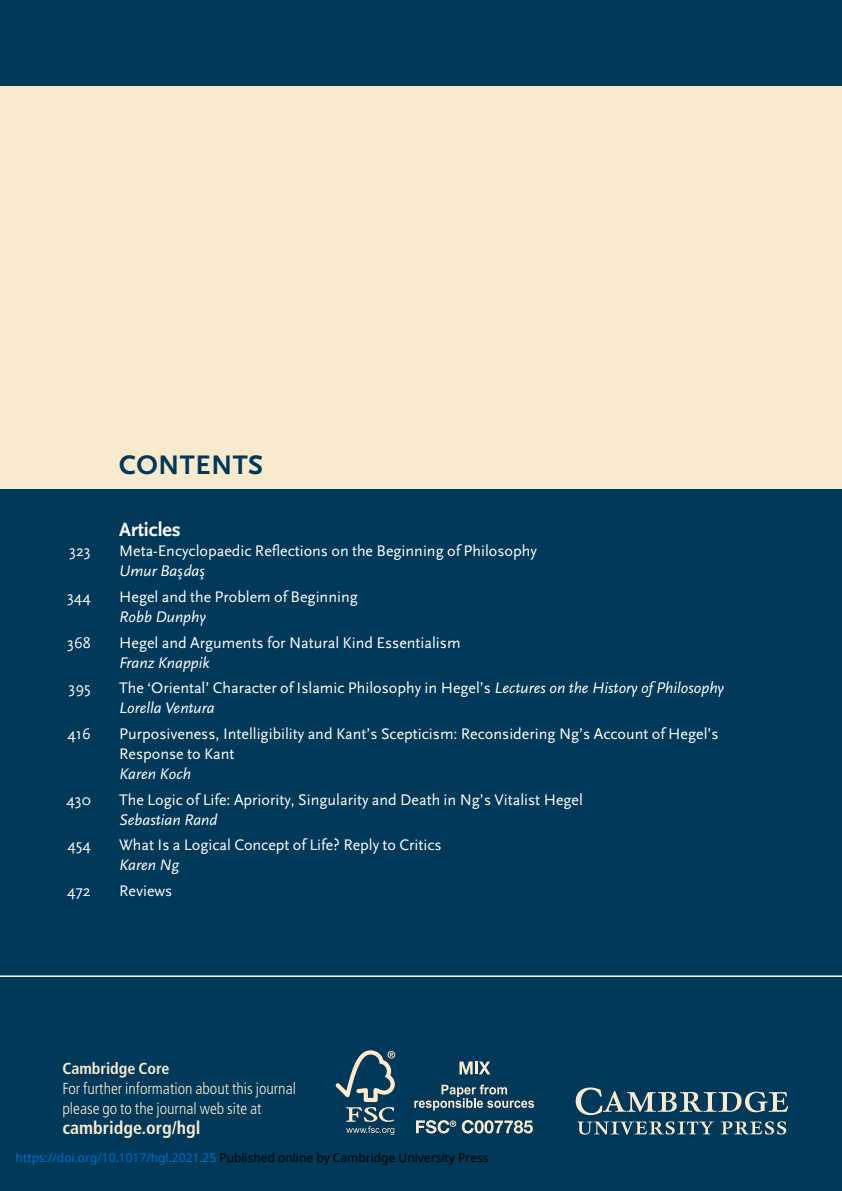
<style>
.page{position:relative;width:842px;height:1191px;background:#f9e9cd}
.page>*{position:absolute;margin:0;border:0;box-sizing:border-box;transform-origin:0 0}
.t1{font:700 28px "Scala Sans";letter-spacing:.015em;color:#00395a}
.t2{font:700 20px "Scala Sans";color:#fff}
.t3{font:700 condensed 18px "Frutiger LT Std";color:#f9e9cd}
.t4{font:16px/20px "Scala Sans";color:#fff}
.t5{font:300 condensed 16px/20px "Frutiger LT Std";color:#f9e9cd}
.t6{font:italic 16px "Scala Sans";color:#fff}
.t7{font:700 condensed 16px "Frutiger LT Std";color:#f9e9cd}
.t8{font:12px "Noto Sans";color:#000}
.s1{font-style:italic}
.s2{font-family:"Times LT Std";font-style:italic}
.s3{color:#0172cf}
</style>
<div class="page">
<div style="left:0;top:489px;width:842px;height:702px;background:#00395a"></div>
<div style="left:0;top:0;width:842px;height:85px;background:#00395a"></div>
<svg style="left:576px;top:1087px;width:212px;height:47px"></svg>
<hr style="left:0;top:975px;width:842px;height:2px;background:#fff">
<svg style="left:459px;top:1061px;width:31px;height:13px"></svg>
<svg style="left:414px;top:1084px;width:120px;height:26px"></svg>
<svg style="left:416px;top:1120px;width:40px;height:13px"></svg>
<svg style="left:462px;top:1120px;width:71px;height:13px"></svg>
<svg style="left:336px;top:1050px;width:59px;height:84px"></svg>
<h1 class="t1" style="left:119px;top:454px;width:145px">CONTENTS</h1>
<p class="t2" style="left:119px;top:522px;width:63px">Articles</p>
<p class="t4" style="left:69px;top:542px;width:23px">323</p>
<p class="t4" style="left:119px;top:542px;width:419px">Meta-Encyclopaedic Reflections on the Beginning of Philosophy<br><span class="s1">Umur Bas</span><span class="s2">¸</span><span class="s1">das</span><span class="s2">¸</span></p>
<p class="t4" style="left:67px;top:588px;width:25px">344</p>
<p class="t4" style="left:119px;top:588px;width:240px">Hegel and the Problem of Beginning</p>
<p class="t6" style="left:119px;top:610px;width:88px">Robb Dunphy</p>
<p class="t4" style="left:67px;top:634px;width:25px">368</p>
<p class="t4" style="left:119px;top:634px;width:343px">Hegel and Arguments for Natural Kind Essentialism</p>
<p class="t6" style="left:119px;top:656px;width:92px">Franz Knappik</p>
<p class="t4" style="left:69px;top:679px;width:24px">395</p>
<p class="t4" style="left:119px;top:679px;width:606px">The ‘Oriental’ Character of Islamic Philosophy in Hegel’s <span class="s1">Lectures on the History of Philosophy<br>Lorella Ventura</span></p>
<p class="t4" style="left:67px;top:725px;width:25px">416</p>
<p class="t4" style="left:119px;top:725px;width:601px">Purposiveness, Intelligibility and Kant’s Scepticism: Reconsidering Ng’s Account of Hegel’s<br>Response to Kant</p>
<p class="t6" style="left:119px;top:767px;width:73px">Karen Koch</p>
<p class="t4" style="left:66px;top:791px;width:26px">430</p>
<p class="t4" style="left:119px;top:791px;width:465px">The Logic of Life: Apriority, Singularity and Death in Ng’s Vitalist Hegel</p>
<p class="t6" style="left:119px;top:813px;width:100px">Sebastian Rand</p>
<p class="t4" style="left:67px;top:836px;width:25px">454</p>
<p class="t4" style="left:119px;top:836px;width:324px">What Is a Logical Concept of Life? Reply to Critics</p>
<p class="t6" style="left:119px;top:859px;width:61px">Karen Ng</p>
<p class="t4" style="left:67px;top:882px;width:25px">472</p>
<p class="t4" style="left:119px;top:882px;width:55px">Reviews</p>
<p class="t7" style="left:63px;top:1062px;width:108px">Cambridge Core</p>
<p class="t5" style="left:63px;top:1080px;width:235px">For further information about this journal please go to the journal web site at</p>
<p class="t3" style="left:63px;top:1120px;width:139px">cambridge.org/hgl</p>
<p class="t8" style="left:16px;top:1149px;width:474px"><span class="s3">https://doi.org/10.1017/hgl.2021.25</span> Published online by Cambridge University Press</p>
</div>
